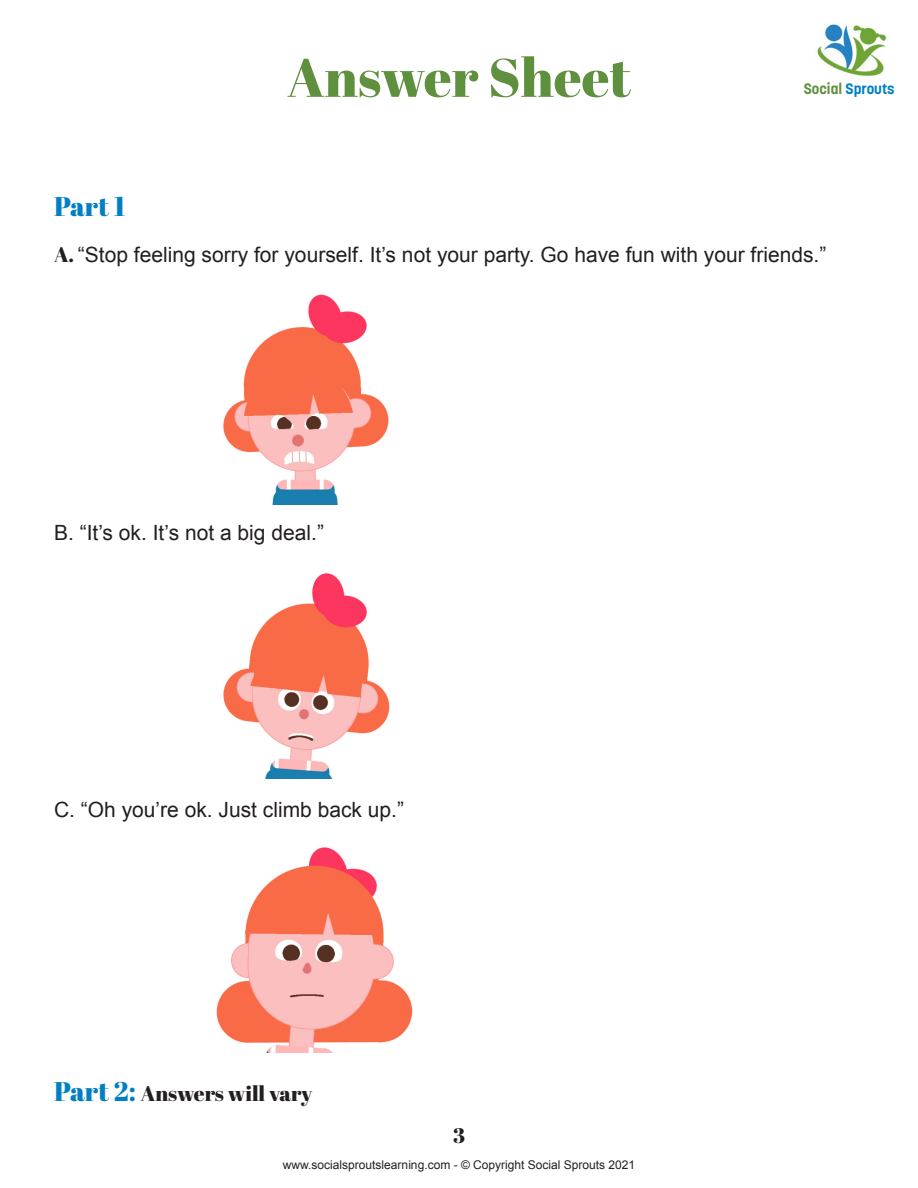
<style>
.page{position:relative;width:918px;height:1188px;background:#fff}
.page>*{position:absolute;margin:0;border:0;box-sizing:border-box;transform-origin:0 0}
.t1{font:54px "Abril Fatface";color:#5e903e}
.t2{font:27px "Abril Fatface";color:#007fc3}
.t3{font:21px "Arial";color:#231f20}
.t4{font:21px "Abril Fatface";color:#231f20}
.t5{font:700 15px "Korolev";color:#007fc3}
.t6{font:12px "Arial";color:#231f20}
.s1{color:#5e903e}
.s2{font-family:"Abril Fatface"}
.s3{font-size:27px;color:#007fc3}
</style>
<div class="page">
<img style="left:817px;top:24px;width:70px;height:52px">
<img style="left:223px;top:294px;width:166px;height:211px">
<img style="left:223px;top:573px;width:167px;height:205px">
<img style="left:216px;top:847px;width:197px;height:205px">
<p class="t1" style="left:287px;top:40px;width:345px">Answer Sheet</p>
<p class="t5" style="left:804px;top:80px;width:92px"><span class="s1">Social</span> Sprouts</p>
<p class="t2" style="left:54px;top:187px;width:73px">Part 1</p>
<p class="t3" style="left:54px;top:241px;width:774px"><span class="s2">A.</span> “Stop feeling sorry for yourself. It’s not your party. Go have fun with your friends.”</p>
<p class="t3" style="left:54px;top:518px;width:272px">B. “It’s ok. It’s not a big deal.”</p>
<p class="t3" style="left:54px;top:796px;width:352px">C. “Oh you’re ok. Just climb back up.”</p>
<p class="t4" style="left:54px;top:1079px;width:260px"><span class="s3">Part 2:</span> Answers will vary</p>
<p class="t4" style="left:453px;top:1121px;width:14px">3</p>
<p class="t6" style="left:283px;top:1157px;width:354px">www.socialsproutslearning.com - © Copyright Social Sprouts 2021</p>
</div>
